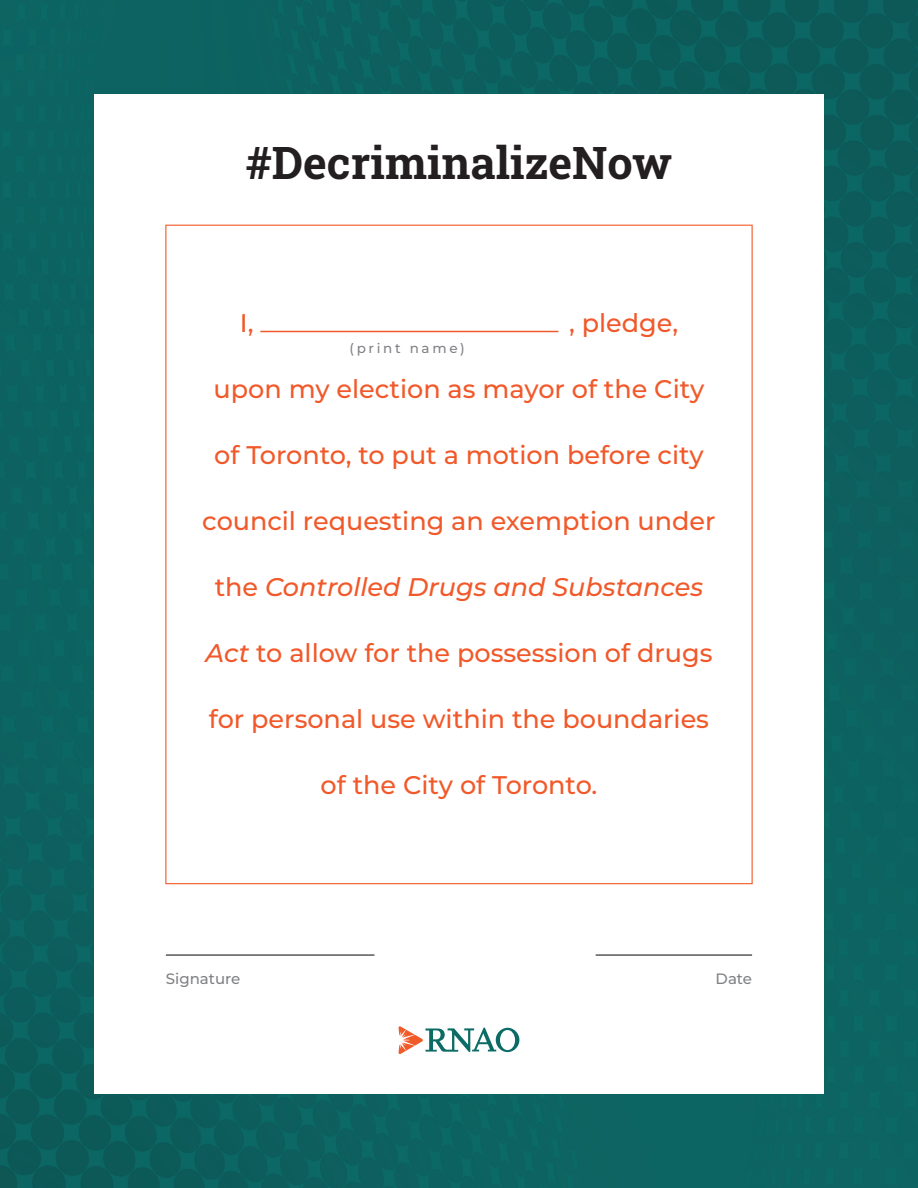
<style>
.page{position:relative;width:918px;height:1188px;background:#0c6260}
.page>*{position:absolute;margin:0;border:0;box-sizing:border-box;transform-origin:0 0}
.t1{font:45px "Roboto Slab";color:#231f20}
.t2{font:500 25.5px "Montserrat";color:#f1592a}
.t3{font:italic 500 25.5px "Montserrat";color:#f1592a}
.t4{font:500 15px "Montserrat";color:#818285}
.t5{font:500 13.5px "Montserrat";letter-spacing:.2em;color:#818285}
.s1{font-style:normal}
.s2{font-style:italic}
</style>
<div class="page">
<div style="left:94px;top:94px;width:730px;height:1000px;background:#fff"></div>
<svg style="left:165px;top:225px;width:588px;height:659px"></svg>
<svg style="left:398px;top:1026px;width:121px;height:28px"></svg>
<hr style="left:166px;top:954px;width:208px;height:2px;background:#231f20">
<hr style="left:596px;top:954px;width:156px;height:2px;background:#231f20">
<hr style="left:260px;top:331px;width:298px;height:1px;background:#f15b29">
<p class="t1" style="left:246px;top:132px;width:428px">#DecriminalizeNow</p>
<p class="t2" style="left:240px;top:306px;width:15px">I,</p>
<p class="t2" style="left:569px;top:306px;width:111px">, pledge,</p>
<p class="t5" style="left:349px;top:339px;width:117px">(print name)</p>
<p class="t2" style="left:214px;top:372px;width:492px">upon my election as mayor of the City</p>
<p class="t2" style="left:214px;top:438px;width:491px">of Toronto, to put a motion before city</p>
<p class="t2" style="left:202px;top:504px;width:515px">council requesting an exemption under</p>
<p class="t3" style="left:215px;top:570px;width:490px"><span class="s1">the</span> Controlled Drugs and Substances</p>
<p class="t2" style="left:206px;top:636px;width:508px"><span class="s2">Act</span> to allow for the possession of drugs</p>
<p class="t2" style="left:209px;top:702px;width:502px">for personal use within the boundaries</p>
<p class="t2" style="left:321px;top:768px;width:278px">of the City of Toronto.</p>
<p class="t4" style="left:166px;top:969px;width:76px">Signature</p>
<p class="t4" style="left:716px;top:969px;width:38px">Date</p>
</div>
